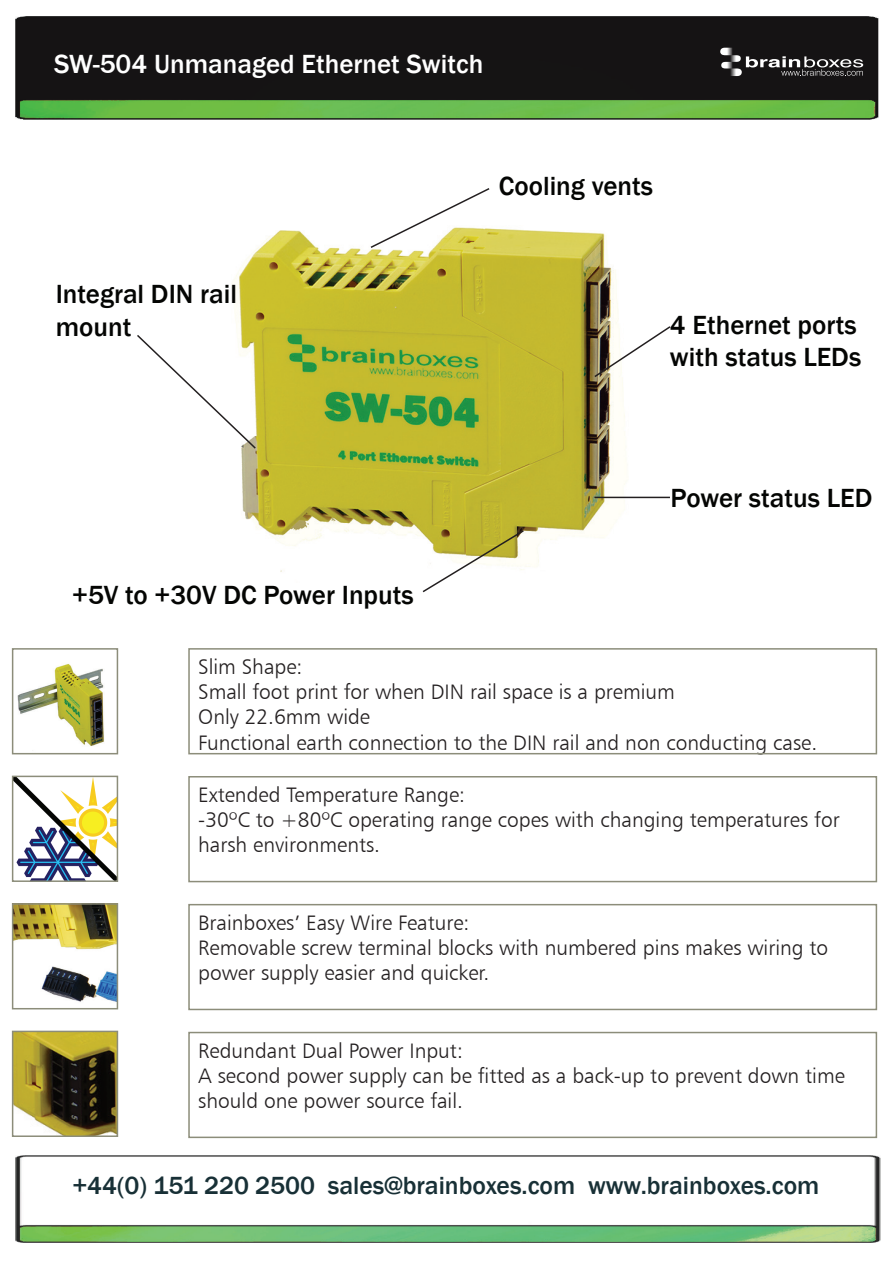
<style>
.page{position:relative;width:893px;height:1263px;background:#fff}
.page>*{position:absolute;margin:0;border:0;box-sizing:border-box;transform-origin:0 0}
.t1{font:500 27px/32.4px "Franklin Gothic";color:#040503}
.t2{font:500 27px "Franklin Gothic";color:#fff}
.t3{font:500 25.5px "Franklin Gothic";color:#183036}
.t4{font:21px/25.2px "Humanist 777 BT Light B";color:#231f20}
</style>
<div class="page">
<img style="left:16px;top:16px;width:863px;height:104px">
<img style="left:16px;top:1155px;width:864px;height:88px">
<svg style="left:720px;top:48px;width:143px;height:28px;background:#444344"></svg>
<div style="left:188px;top:776px;width:689px;height:106px;border:2px solid #8c8d7a"></div>
<img style="left:15px;top:779px;width:100px;height:100px">
<div style="left:12px;top:776px;width:106px;height:106px;border:2px solid #8c8d7a"></div>
<div style="left:188px;top:904px;width:689px;height:106px;border:2px solid #8c8d7a"></div>
<img style="left:232px;top:228px;width:435px;height:344px">
<svg style="left:137px;top:333px;width:120px;height:117px"></svg>
<svg style="left:593px;top:325px;width:78px;height:54px"></svg>
<hr style="left:594px;top:497px;width:76px;height:1px;background:#231f20">
<svg style="left:421px;top:529px;width:104px;height:64px"></svg>
<div style="left:188px;top:648px;width:689px;height:106px;border:2px solid #8c8d7a"></div>
<img style="left:17px;top:664px;width:87px;height:82px">
<div style="left:12px;top:648px;width:106px;height:106px;border:2px solid #8c8d7a"></div>
<img style="left:15px;top:1034px;width:100px;height:100px">
<div style="left:12px;top:1031px;width:106px;height:106px;border:2px solid #8c8d7a"></div>
<div style="left:188px;top:1032px;width:689px;height:106px;border:2px solid #8c8d7a"></div>
<svg style="left:369px;top:188px;width:122px;height:61px"></svg>
<img style="left:15px;top:906px;width:100px;height:96px">
<div style="left:12px;top:903px;width:106px;height:106px;border:2px solid #8c8d7a"></div>
<p class="t2" style="left:54px;top:47px;width:431px">SW-504 Unmanaged Ethernet Switch</p>
<p class="t1" style="left:56px;top:278px;width:183px">Integral DIN rail mount</p>
<p class="t1" style="left:499px;top:170px;width:156px">Cooling vents</p>
<p class="t1" style="left:670px;top:309px;width:193px">4 Ethernet ports with status LEDs</p>
<p class="t1" style="left:72px;top:579px;width:343px">+5V to +30V DC Power Inputs</p>
<p class="t1" style="left:670px;top:482px;width:203px">Power status LED</p>
<p class="t4" style="left:198px;top:654px;width:620px">Slim Shape:<br>Small foot print for when DIN rail space is a premium<br>Only 22.6mm wide<br>Functional earth connection to the DIN rail and non conducting case.</p>
<p class="t4" style="left:198px;top:782px;width:643px">Extended Temperature Range:<br>-30ºC to +80ºC operating range copes with changing temperatures for harsh environments.</p>
<p class="t4" style="left:198px;top:910px;width:631px">Brainboxes’ Easy Wire Feature:<br>Removable screw terminal blocks with numbered pins makes wiring to power supply easier and quicker.</p>
<p class="t4" style="left:198px;top:1037px;width:648px">Redundant Dual Power Input:<br>A second power supply can be fitted as a back-up to prevent down time should one power source fail.</p>
<p class="t3" style="left:72px;top:1169px;width:748px">+44(0) 151 220 2500 sales@brainboxes.com www.brainboxes.com</p>
</div>
